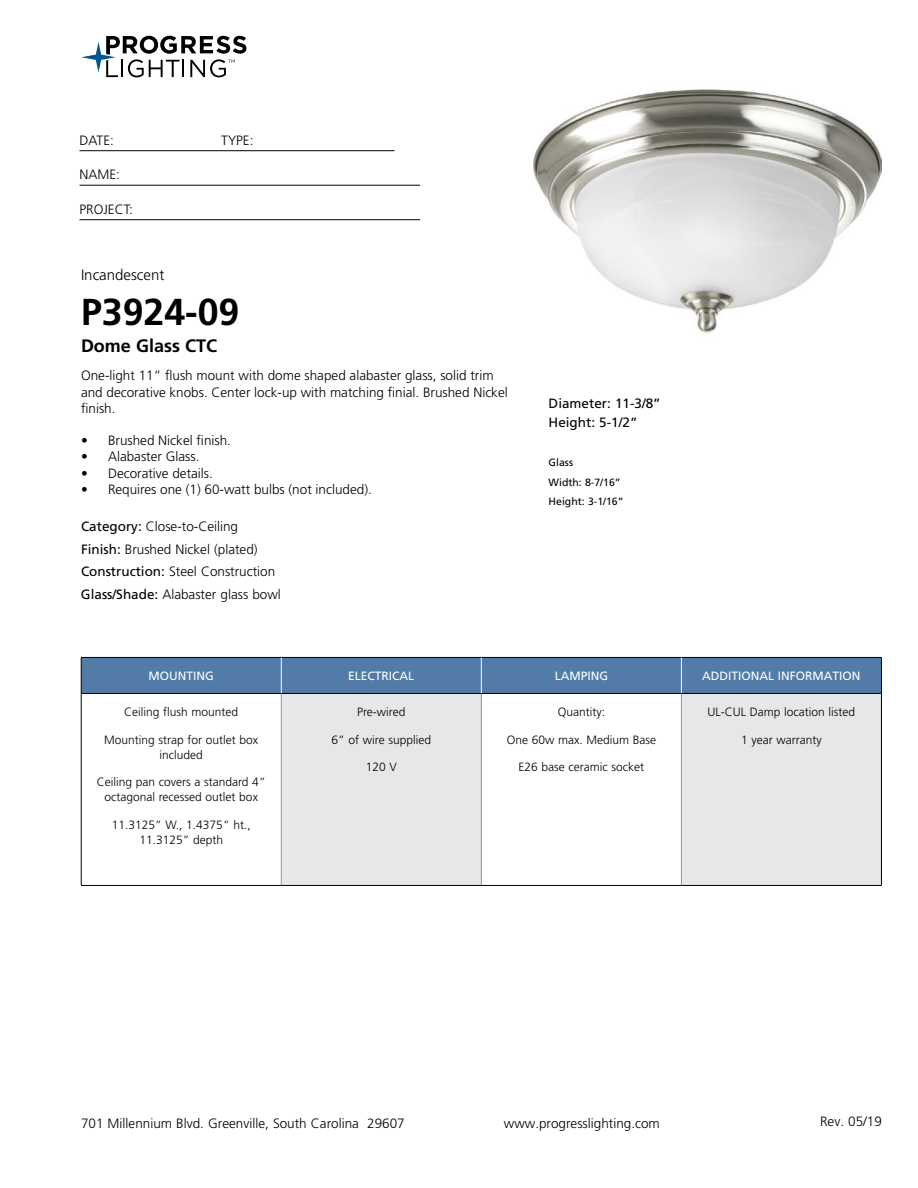
<style>
.page{position:relative;width:918px;height:1188px;background:#fff}
.page>*{position:absolute;margin:0;border:0;box-sizing:border-box;transform-origin:0 0}
.t1{font:700 37.5px "Frutiger LT Std";color:#000}
.t2{font:700 18px "Frutiger LT Std";color:#000}
.t3{font:300 15px "Frutiger LT Std";color:#000}
.t4{font:300 13.5px/22.5px "Frutiger LT Std";color:#000}
.t5{font:13.5px/19.5px "Frutiger LT Std";color:#000}
.t6{font:300 12px/15px "Frutiger LT Std";color:#000;text-align:center}
.t7{font:12px "Frutiger LT Std";color:#fff}
.t8{font:10.5px/19.5px "Frutiger LT Std";color:#000}
.s1{font-weight:400}
</style>
<div class="page">
<svg style="left:81px;top:36px;width:165px;height:41px"></svg>
<hr style="left:80px;top:150px;width:314px;height:1px;background:#000">
<hr style="left:80px;top:185px;width:340px;height:1px;background:#000">
<hr style="left:80px;top:219px;width:340px;height:1px;background:#000">
<div style="left:82px;top:658px;width:799px;height:35px;background:#527ba8"></div>
<div style="left:281px;top:693px;width:200px;height:192px;background:#e6e7e8"></div>
<div style="left:681px;top:693px;width:200px;height:192px;background:#e6e7e8"></div>
<hr style="left:281px;top:694px;width:1px;height:191px;background:#939598">
<hr style="left:481px;top:694px;width:1px;height:191px;background:#939598">
<hr style="left:681px;top:694px;width:1px;height:191px;background:#939598">
<hr style="left:81px;top:693px;width:200px;height:1px;background:#000">
<hr style="left:281px;top:693px;width:200px;height:1px;background:#000">
<hr style="left:481px;top:693px;width:200px;height:1px;background:#000">
<hr style="left:681px;top:693px;width:200px;height:1px;background:#000">
<hr style="left:81px;top:885px;width:200px;height:1px;background:#000">
<hr style="left:281px;top:885px;width:200px;height:1px;background:#000">
<hr style="left:481px;top:885px;width:200px;height:1px;background:#000">
<hr style="left:681px;top:885px;width:201px;height:1px;background:#000">
<hr style="left:81px;top:657px;width:200px;height:1px;background:#000">
<hr style="left:81px;top:658px;width:1px;height:35px;background:#000">
<hr style="left:281px;top:657px;width:200px;height:1px;background:#000">
<hr style="left:481px;top:657px;width:200px;height:1px;background:#000">
<hr style="left:681px;top:657px;width:201px;height:1px;background:#000">
<hr style="left:881px;top:658px;width:1px;height:35px;background:#000">
<hr style="left:81px;top:693px;width:1px;height:192px;background:#000">
<hr style="left:881px;top:693px;width:1px;height:192px;background:#000">
<hr style="left:281px;top:658px;width:1px;height:35px;background:#fff">
<hr style="left:681px;top:658px;width:1px;height:35px;background:#fff">
<hr style="left:481px;top:658px;width:1px;height:35px;background:#fff">
<img style="left:533px;top:89px;width:349px;height:244px">
<p class="t4" style="left:80px;top:130px;width:36px">DATE:</p>
<p class="t4" style="left:221px;top:130px;width:34px">TYPE:</p>
<p class="t4" style="left:80px;top:165px;width:42px">NAME:</p>
<p class="t4" style="left:80px;top:199px;width:55px">PROJECT:</p>
<p class="t3" style="left:81px;top:269px;width:85px">Incandescent</p>
<h1 class="t1" style="left:81px;top:290px;width:160px">P3924-09</h1>
<h2 class="t2" style="left:81px;top:335px;width:138px">Dome Glass CTC</h2>
<p class="t4" style="left:81px;top:369px;width:428px;line-height:16.2px">One-light 11” flush mount with dome shaped alabaster glass, solid trim and decorative knobs. Center lock-up with matching finial. Brushed Nickel finish.</p>
<p class="t4" style="left:81px;top:430px;width:152px">• Brushed Nickel finish.</p>
<p class="t4" style="left:81px;top:446px;width:120px">• Alabaster Glass.</p>
<p class="t4" style="left:81px;top:463px;width:133px">• Decorative details.</p>
<p class="t4" style="left:81px;top:479px;width:292px">• Requires one (1) 60-watt bulbs (not included).</p>
<p class="t4" style="left:81px;top:516px;width:201px"><span class="s1">Category:</span> Close-to-Ceiling <span class="s1">Finish:</span> Brushed Nickel (plated)<br><span class="s1">Construction:</span> Steel Construction <span class="s1">Glass/Shade:</span> Alabaster glass bowl</p>
<p class="t5" style="left:549px;top:394px;width:114px">Diameter: 11-3/8”<br>Height: 5-1/2”</p>
<p class="t8" style="left:549px;top:454px;width:76px">Glass<br>Width: 8-7/16”<br>Height: 3-1/16”</p>
<p class="t7" style="left:149px;top:671px;width:67px">MOUNTING</p>
<p class="t7" style="left:348px;top:671px;width:68px">ELECTRICAL</p>
<p class="t7" style="left:555px;top:671px;width:55px">LAMPING</p>
<p class="t7" style="left:702px;top:671px;width:160px">ADDITIONAL INFORMATION</p>
<p class="t6" style="left:124px;top:705px;width:116px">Ceiling flush mounted</p>
<p class="t6" style="left:104px;top:733px;width:156px">Mounting strap for outlet box included</p>
<p class="t6" style="left:97px;top:776px;width:170px">Ceiling pan covers a standard 4” octagonal recessed outlet box</p>
<p class="t6" style="left:112px;top:818px;width:140px">11.3125” W., 1.4375” ht.,<br>11.3125” depth</p>
<p class="t6" style="left:357px;top:705px;width:50px">Pre-wired</p>
<p class="t6" style="left:332px;top:733px;width:101px">6” of wire supplied</p>
<p class="t6" style="left:366px;top:761px;width:33px">120 V</p>
<p class="t6" style="left:708px;top:705px;width:149px">UL-CUL Damp location listed</p>
<p class="t6" style="left:741px;top:733px;width:82px">1 year warranty</p>
<p class="t6" style="left:558px;top:705px;width:49px">Quantity:</p>
<p class="t6" style="left:507px;top:733px;width:151px">One 60w max. Medium Base</p>
<p class="t6" style="left:519px;top:761px;width:127px">E26 base ceramic socket</p>
<p class="t4" style="left:81px;top:1113px;width:325px">701 Millennium Blvd. Greenville, South Carolina 29607</p>
<p class="t4" style="left:504px;top:1113px;width:158px">www.progresslighting.com</p>
<p class="t4" style="left:820px;top:1111px;width:63px">Rev. 05/19</p>
</div>
